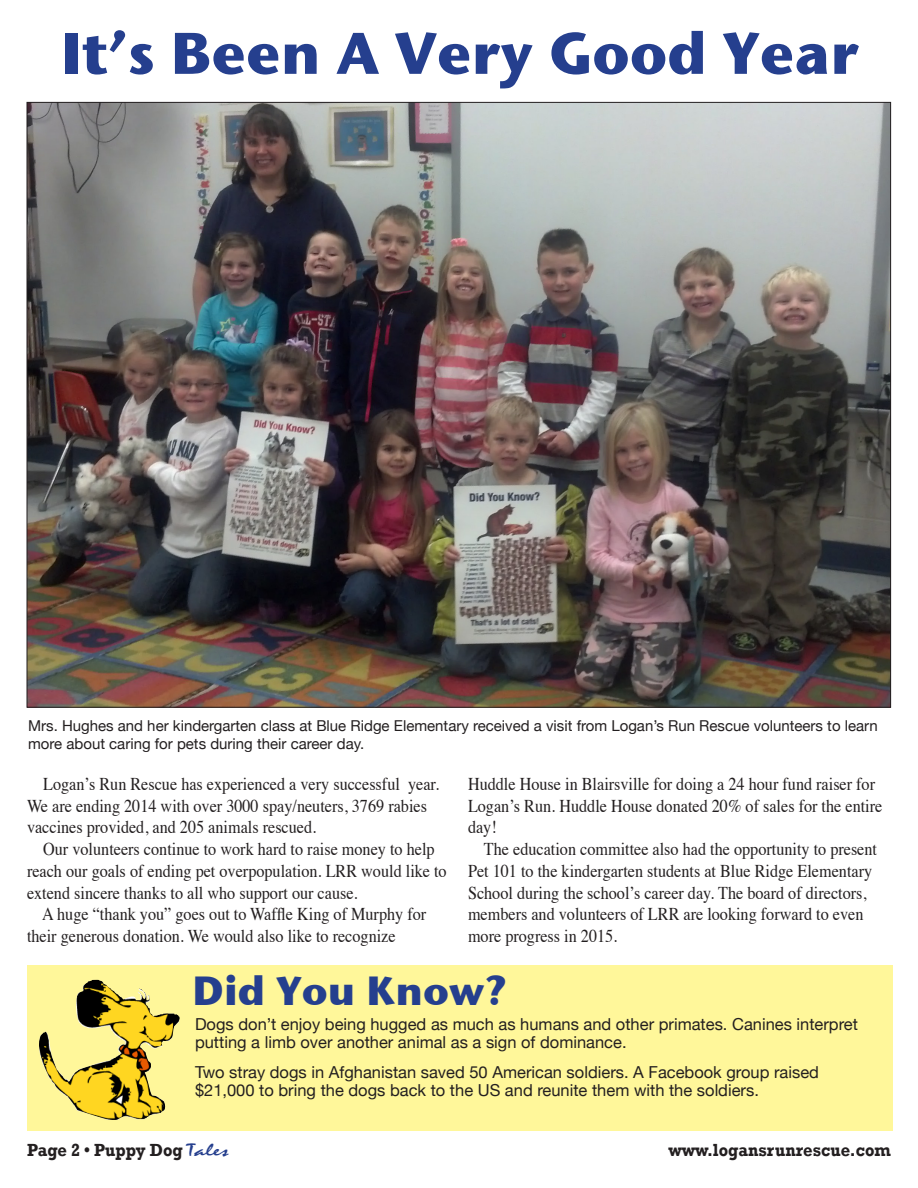
<style>
.page{position:relative;width:918px;height:1188px;background:#fff}
.page>*{position:absolute;margin:0;border:0;box-sizing:border-box;transform-origin:0 0}
.t1{font:58.5px "Stone Sans OSITCTT Bold";color:#253f8e}
.t2{font:40.5px "Stone Sans OSITCTT Bold";color:#253f8e}
.t3{font:18px/21.8px "Times";color:#231f20;scale:.9 1}
.t4{font:700 18px "Rockwell";color:#231f20;scale:.92 1}
.t5{font:16.5px/18px "Helvetica Neue";color:#231f20}
.t6{font:15px/18px "Helvetica Neue";color:#231f20}
.s1{font-family:"Mistral";font-weight:400;color:#253f8e}
</style>
<div class="page">
<div style="left:27px;top:965px;width:865px;height:166px;background:#fff79a"></div>
<img style="left:39px;top:980px;width:140px;height:140px">
<img style="left:29px;top:104px;width:860px;height:602px">
<p class="t1" style="left:60px;top:16px;width:800px">It’s Been A Very Good Year</p>
<p class="t6" style="left:28px;top:717px;width:851px">Mrs. Hughes and her kindergarten class at Blue Ridge Elementary received a visit from Logan’s Run Rescue volunteers to learn more about caring for pets during their career day.</p>
<p class="t3" style="left:27px;top:771px;width:459px;text-indent:16px">Logan’s Run Rescue has experienced a very successful year.<br>We are ending 2014 with over 3000 spay/neuters, 3769 rabies vaccines provided, and 205 animals rescued.</p>
<p class="t3" style="left:27px;top:837px;width:468px;text-indent:16px">Our volunteers continue to work hard to raise money to help reach our goals of ending pet overpopulation. LRR would like to extend sincere thanks to all who support our cause.</p>
<p class="t3" style="left:27px;top:902px;width:445px;text-indent:15px">A huge “thank you” goes out to Waffle King of Murphy for their generous donation. We would also like to recognize</p>
<p class="t3" style="left:468px;top:771px;width:462px">Huddle House in Blairsville for doing a 24 hour fund raiser for<br>Logan’s Run. Huddle House donated 20% of sales for the entire day!</p>
<p class="t3" style="left:468px;top:837px;width:456px;text-indent:16px">The education committee also had the opportunity to present Pet 101 to the kindergarten students at Blue Ridge Elementary School during the school’s career day. The board of directors, members and volunteers of LRR are looking forward to even more progress in 2015.</p>
<p class="t2" style="left:192px;top:965px;width:316px">Did You Know?</p>
<p class="t5" style="left:195px;top:1015px;width:664px">Dogs don’t enjoy being hugged as much as humans and other primates. Canines interpret putting a limb over another animal as a sign of dominance.</p>
<p class="t5" style="left:195px;top:1063px;width:626px">Two stray dogs in Afghanistan saved 50 American soldiers. A Facebook group raised $21,000 to bring the dogs back to the US and reunite them with the soldiers.</p>
<p class="t4" style="left:27px;top:1139px;width:221px">Page 2 • Puppy Dog <span class="s1">Tales</span></p>
<p class="t4" style="left:668px;top:1139px;width:243px">www.logansrunrescue.com</p>
</div>
